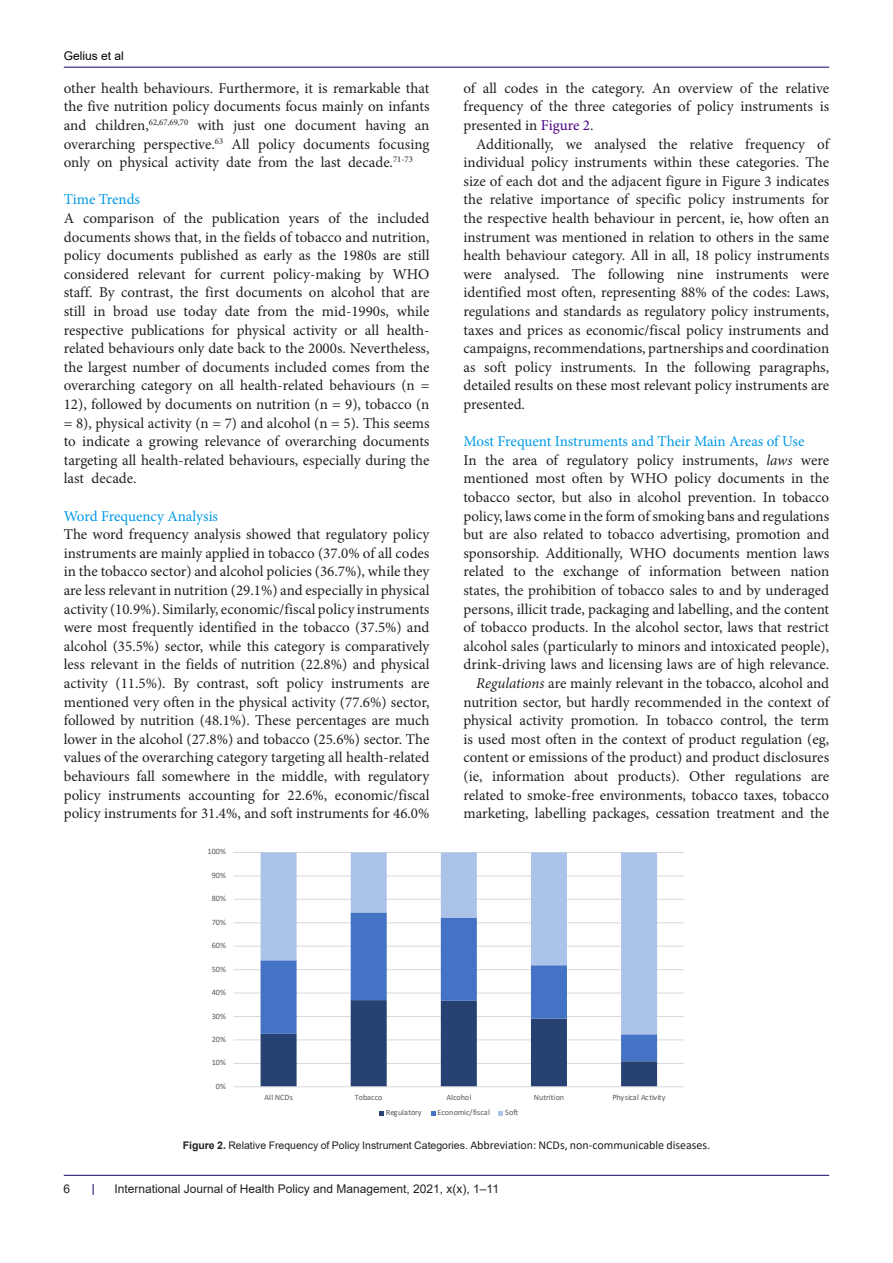
<style>
.page{position:relative;width:893px;height:1263px;background:#fff}
.page>*{position:absolute;margin:0;border:0;box-sizing:border-box;transform-origin:0 0}
.t1{font:15px/18.6px "Minion Pro";color:#231f20;text-align:justify}
.t2{font:15px "Minion Pro";letter-spacing:-.005em;color:#0099e5}
.t3{font:12px "Arial";color:#231f20}
.t4{font:12px "Arial";color:#000001}
.t5{font:10.5px "Arial";color:#231f20}
.t6{font:8.25px "Calibri";letter-spacing:-.005em;color:#595959}
.s1{color:#4b0082}
.s2{font-style:italic}
.s3{font-weight:700}
.s4{font-family:"Calibri";font-size:12px}
</style>
<div class="page">
<hr style="left:64px;top:67px;width:765px;height:1px;background:#190066">
<hr style="left:64px;top:1175px;width:765px;height:1px;background:#190066">
<hr style="left:234px;top:1063px;width:450px;height:1px;background:#d9d9d9">
<hr style="left:234px;top:1040px;width:450px;height:1px;background:#d9d9d9">
<hr style="left:234px;top:1016px;width:450px;height:1px;background:#d9d9d9">
<hr style="left:234px;top:993px;width:450px;height:1px;background:#d9d9d9">
<hr style="left:234px;top:969px;width:450px;height:1px;background:#d9d9d9">
<hr style="left:234px;top:946px;width:450px;height:1px;background:#d9d9d9">
<hr style="left:234px;top:922px;width:450px;height:1px;background:#d9d9d9">
<hr style="left:234px;top:899px;width:450px;height:1px;background:#d9d9d9">
<hr style="left:234px;top:876px;width:450px;height:1px;background:#d9d9d9">
<hr style="left:234px;top:852px;width:450px;height:1px;background:#d9d9d9">
<svg style="left:261px;top:1061px;width:396px;height:25px"></svg>
<svg style="left:261px;top:1034px;width:396px;height:27px"></svg>
<svg style="left:261px;top:852px;width:396px;height:182px"></svg>
<hr style="left:234px;top:1086px;width:450px;height:1px;background:#d9d9d9">
<svg style="left:379px;top:1111px;width:5px;height:5px"></svg>
<svg style="left:431px;top:1111px;width:4px;height:5px"></svg>
<svg style="left:499px;top:1111px;width:4px;height:5px"></svg>
<p class="t4" style="left:64px;top:48px;width:62px">Gelius et al</p>
<p class="t1" style="left:64px;top:79px;width:367px">other health behaviours. Furthermore, it is remarkable that the five nutrition policy documents focus mainly on infants and children,<sup>62,67,69,70</sup> with just one document having an overarching perspective.<sup>63</sup> All policy documents focusing only on physical activity date from the last decade.<sup>71-73</sup></p>
<p class="t2" style="left:64px;top:190px;width:78px">Time Trends</p>
<p class="t1" style="left:64px;top:209px;width:367px">A comparison of the publication years of the included documents shows that, in the fields of tobacco and nutrition, policy documents published as early as the 1980s are still considered relevant for current policy-making by WHO staff. By contrast, the first documents on alcohol that are still in broad use today date from the mid-1990s, while respective publications for physical activity or all health&shy;related behaviours only date back to the 2000s. Nevertheless, the largest number of documents included comes from the overarching category on all health-related behaviours (n = 12), followed by documents on nutrition (n = 9), tobacco (n = 8), physical activity (n = 7) and alcohol (n = 5). This seems to indicate a growing relevance of overarching documents targeting all health-related behaviours, especially during the last decade.</p>
<p class="t2" style="left:64px;top:506px;width:156px">Word Frequency Analysis</p>
<p class="t1" style="left:64px;top:525px;width:367px">The word frequency analysis showed that regulatory policy instruments are mainly applied in tobacco (37.0% of all codes in the tobacco sector) and alcohol policies (36.7%), while they are less relevant in nutrition (29.1%) and especially in physical activity (10.9%). Similarly, economic/fiscal policy instruments were most frequently identified in the tobacco (37.5%) and alcohol (35.5%) sector, while this category is comparatively less relevant in the fields of nutrition (22.8%) and physical activity (11.5%). By contrast, soft policy instruments are mentioned very often in the physical activity (77.6%) sector, followed by nutrition (48.1%). These percentages are much lower in the alcohol (27.8%) and tobacco (25.6%) sector. The values of the overarching category targeting all health-related behaviours fall somewhere in the middle, with regulatory policy instruments accounting for 22.6%, economic/fiscal policy instruments for 31.4%, and soft instruments for 46.0%</p>
<p class="t6" style="left:208px;top:846px;width:20px">100%</p>
<p class="t6" style="left:212px;top:869px;width:16px">90%</p>
<p class="t6" style="left:212px;top:893px;width:16px">80%</p>
<p class="t6" style="left:212px;top:916px;width:16px">70%</p>
<p class="t6" style="left:212px;top:940px;width:16px">60%</p>
<p class="t6" style="left:212px;top:963px;width:16px">50%</p>
<p class="t6" style="left:212px;top:986px;width:16px">40%</p>
<p class="t6" style="left:212px;top:1010px;width:16px">30%</p>
<p class="t6" style="left:212px;top:1033px;width:16px">20%</p>
<p class="t6" style="left:212px;top:1057px;width:16px">10%</p>
<p class="t6" style="left:216px;top:1080px;width:11px">0%</p>
<p class="t1" style="left:463px;top:79px;width:367px">of all codes in the category. An overview of the relative frequency of the three categories of policy instruments is presented in <span class="s1">Figure 2</span>.</p>
<p class="t1" style="left:463px;top:135px;width:367px;text-indent:13px">Additionally, we analysed the relative frequency of individual policy instruments within these categories. The size of each dot and the adjacent figure in Figure 3 indicates the relative importance of specific policy instruments for the respective health behaviour in percent, ie, how often an instrument was mentioned in relation to others in the same health behaviour category. All in all, 18 policy instruments were analysed. The following nine instruments were identified most often, representing 88% of the codes: Laws, regulations and standards as regulatory policy instruments, taxes and prices as economic/fiscal policy instruments and campaigns, recommendations, partnerships and coordination as soft policy instruments. In the following paragraphs, detailed results on these most relevant policy instruments are presented.</p>
<p class="t2" style="left:463px;top:431px;width:342px">Most Frequent Instruments and Their Main Areas of Use</p>
<p class="t1" style="left:463px;top:451px;width:367px">In the area of regulatory policy instruments, <span class="s2">laws</span> were mentioned most often by WHO policy documents in the tobacco sector, but also in alcohol prevention. In tobacco policy, laws come in the form of smoking bans and regulations but are also related to tobacco advertising, promotion and sponsorship. Additionally, WHO documents mention laws related to the exchange of information between nation states, the prohibition of tobacco sales to and by underaged persons, illicit trade, packaging and labelling, and the content of tobacco products. In the alcohol sector, laws that restrict alcohol sales (particularly to minors and intoxicated people), drink-driving laws and licensing laws are of high relevance.</p>
<p class="t1" style="left:463px;top:674px;width:367px;text-indent:13px"><span class="s2">Regulations</span> are mainly relevant in the tobacco, alcohol and nutrition sector, but hardly recommended in the context of physical activity promotion. In tobacco control, the term is used most often in the context of product regulation (eg, content or emissions of the product) and product disclosures (ie, information about products). Other regulations are related to smoke-free environments, tobacco taxes, tobacco marketing, labelling packages, cessation treatment and the</p>
<p class="t6" style="left:264px;top:1091px;width:30px">All NCDs</p>
<p class="t6" style="left:355px;top:1091px;width:29px">Tobacco</p>
<p class="t6" style="left:446px;top:1091px;width:27px">Alcohol</p>
<p class="t6" style="left:534px;top:1091px;width:32px">Nutrition</p>
<p class="t6" style="left:612px;top:1091px;width:55px">Physical Activity</p>
<p class="t6" style="left:386px;top:1107px;width:37px">Regulatory</p>
<p class="t6" style="left:437px;top:1107px;width:54px">Economic/fiscal</p>
<p class="t6" style="left:505px;top:1107px;width:15px">Soft</p>
<p class="t5" style="left:183px;top:1138px;width:529px"><span class="s3">Figure 2.</span> Relative Frequency of Policy Instrument Categories. <span class="s4">Abbreviation: NCDs, non-communicable diseases.</span></p>
<p class="t3" style="left:64px;top:1180px;width:8px">6</p>
<p class="t3" style="left:114px;top:1180px;width:386px">International Journal of Health Policy and Management, 2021, x(x), 1–11</p>
</div>
